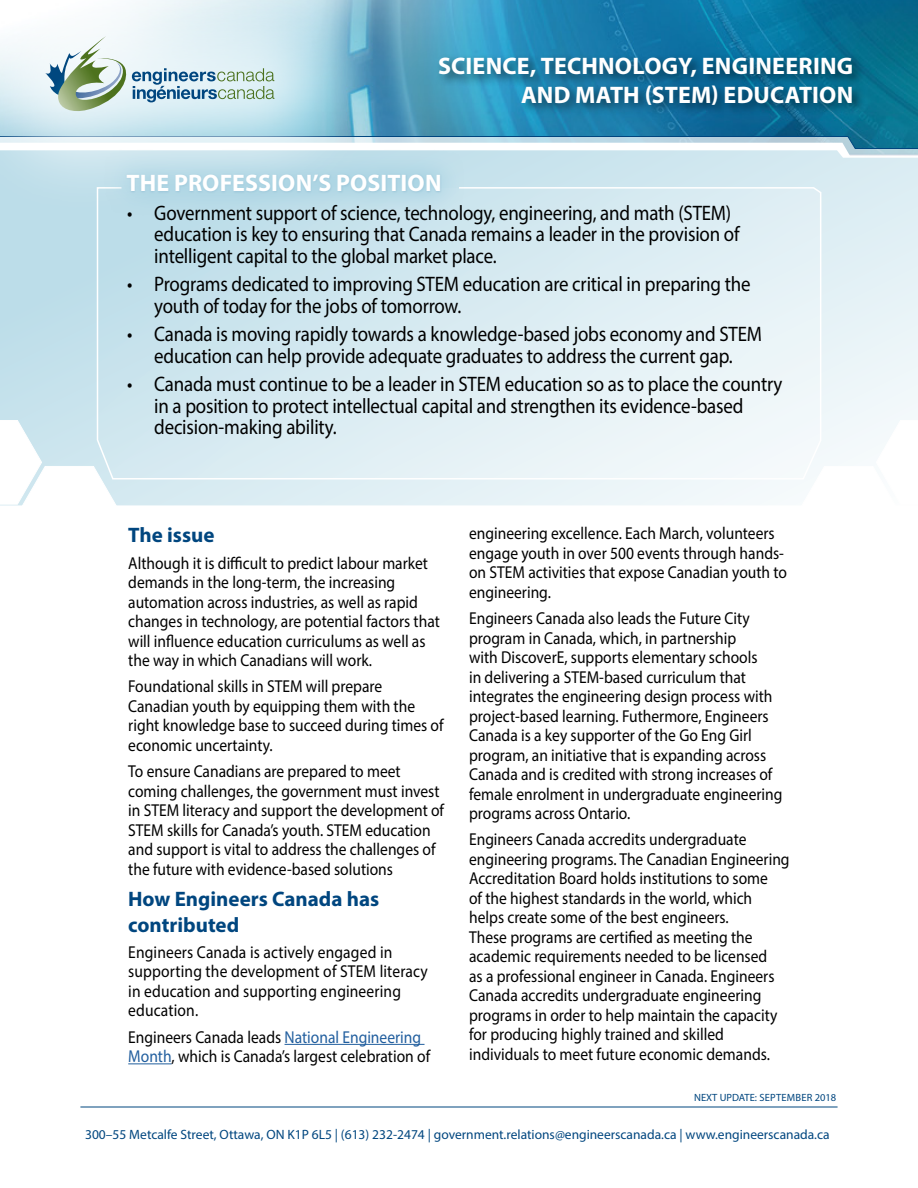
<style>
.page{position:relative;width:918px;height:1188px;background:#fff}
.page>*{position:absolute;margin:0;border:0;box-sizing:border-box;transform-origin:0 0}
.t1{font:700 24px/28.8px "Myriad Pro";letter-spacing:.005em;color:#fff;text-align:right}
.t2{font:21px/21.6px "Myriad Pro";letter-spacing:-.01em;color:#000;scale:.9 1}
.Title_1{font:700 21px/25.2px "Myriad Pro";color:#00467f}
.Body{font:17.25px/19.5px "Myriad Pro";color:#000;scale:.9 1}
.t3{font:13.5px "Myriad Pro";color:#00467f}
.t4{font:10.5px "Myriad Pro";color:#00467f}
.s1{color:#215e9e}
</style>
<div class="page">
<img style="left:80px;top:0;width:838px;height:1107px">
<svg style="left:383px;top:136px;width:535px;height:14px"></svg>
<svg style="left:0;top:150px;width:918px;height:355px;background:#d6eaf1"></svg>
<hr style="left:285px;top:1044px;width:140px;height:1px;background:#215e9e">
<hr style="left:128px;top:1063px;width:44px;height:1px;background:#215e9e">
<svg style="left:0;top:419px;width:118px;height:132px"></svg>
<svg style="left:800px;top:419px;width:118px;height:132px"></svg>
<svg style="left:96px;top:186px;width:726px;height:294px;background:#daebf2"></svg>
<svg style="left:383px;top:148px;width:82px;height:69px;background:#bddce8"></svg>
<div style="left:0;top:0;width:383px;height:219px;background:#fff;opacity:.75"></div>
<svg style="left:45px;top:36px;width:229px;height:78px;background:#c4d8d9"></svg>
<hr style="left:80px;top:1107px;width:758px;height:1px;background:#00467f">
<div style="left:435px;top:53px;width:430px;height:64px;background:#000;opacity:.52"></div>
<h1 class="t1" style="left:438px;top:51px;width:417px">SCIENCE, TECHNOLOGY, ENGINEERING<br>AND MATH (STEM) EDUCATION</h1>
<p class="t1" style="left:127px;top:167px;width:317px">THE PROFESSION’S POSITION</p>
<p class="t2" style="left:154px;top:202px;width:652px;text-indent:-27px">• Government support of science, technology, engineering, and math (STEM) education is key to ensuring that Canada remains a leader in the provision of intelligent capital to the global market place.</p>
<p class="t2" style="left:154px;top:273px;width:664px;text-indent:-27px">• Programs dedicated to improving STEM education are critical in preparing the youth of today for the jobs of tomorrow.</p>
<p class="t2" style="left:127px;top:323px;width:707px;text-align:center">• Canada is moving rapidly towards a knowledge-based jobs economy and STEM education can help provide adequate graduates to address the current gap.</p>
<p class="t2" style="left:154px;top:373px;width:700px;text-indent:-27px">• Canada must continue to be a leader in STEM education so as to place the country in a position to protect intellectual capital and strengthen its evidence-based decision-making ability.</p>
<p class="Title_1" style="left:128px;top:522px;width:88px">The issue</p>
<p class="Body" style="left:128px;top:553px;width:348px">Although it is difficult to predict labour market demands in the long-term, the increasing automation across industries, as well as rapid changes in technology, are potential factors that will influence education curriculums as well as the way in which Canadians will work.</p>
<p class="Body" style="left:128px;top:676px;width:352px">Foundational skills in STEM will prepare Canadian youth by equipping them with the right knowledge base to succeed during times of economic uncertainty.</p>
<p class="Body" style="left:128px;top:761px;width:353px">To ensure Canadians are prepared to meet coming challenges, the government must invest in STEM literacy and support the development of STEM skills for Canada’s youth. STEM education and support is vital to address the challenges of the future with evidence-based solutions</p>
<p class="Title_1" style="left:128px;top:886px;width:253px">How Engineers Canada has contributed</p>
<p class="Body" style="left:128px;top:942px;width:334px">Engineers Canada is actively engaged in supporting the development of STEM literacy in education and supporting engineering education.</p>
<p class="Body" style="left:128px;top:1027px;width:337px">Engineers Canada leads <span class="s1">National Engineering<br>Month</span>, which is Canada’s largest celebration of</p>
<p class="Body" style="left:469px;top:524px;width:355px">engineering excellence. Each March, volunteers engage youth in over 500 events through hands&shy;on STEM activities that expose Canadian youth to engineering.</p>
<p class="Body" style="left:469px;top:608px;width:350px">Engineers Canada also leads the Future City program in Canada, which, in partnership<br>with DiscoverE, supports elementary schools<br>in delivering a STEM-based curriculum that integrates the engineering design process with project-based learning. Futhermore, Engineers Canada is a key supporter of the Go Eng Girl program, an initiative that is expanding across Canada and is credited with strong increases of female enrolment in undergraduate engineering programs across Ontario.</p>
<p class="Body" style="left:469px;top:830px;width:358px">Engineers Canada accredits undergraduate engineering programs. The Canadian Engineering Accreditation Board holds institutions to some<br>of the highest standards in the world, which helps create some of the best engineers.<br>These programs are certified as meeting the academic requirements needed to be licensed<br>as a professional engineer in Canada. Engineers Canada accredits undergraduate engineering programs in order to help maintain the capacity for producing highly trained and skilled individuals to meet future economic demands.</p>
<p class="t4" style="left:694px;top:1091px;width:144px">NEXT UPDATE: SEPTEMBER 2018</p>
<p class="t3" style="left:85px;top:1126px;width:746px">300–55 Metcalfe Street, Ottawa, ON K1P 6L5 | (613) 232-2474 | government.relations@engineerscanada.ca | www.engineerscanada.ca</p>
</div>
